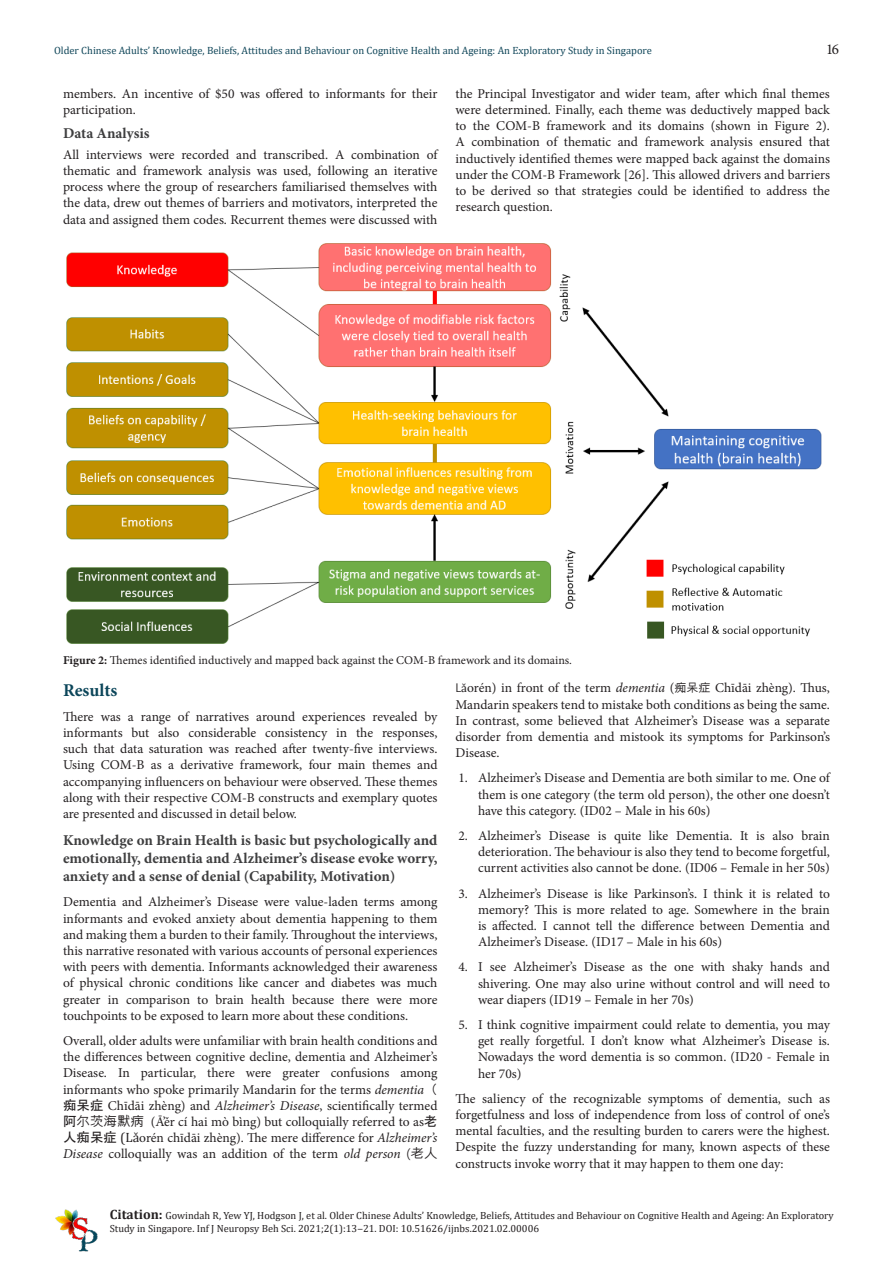
<style>
.page{position:relative;width:893px;height:1263px;background:#fff}
.page>*{position:absolute;margin:0;border:0;box-sizing:border-box;transform-origin:0 0}
.t1{font:700 18px "Minion Pro";color:#0c465a}
.List_Paragraph{font:700 15px/18px "Minion Pro";color:#3e3e3f;text-align:justify}
.t2{font:15px "Minion Pro";color:#231f20}
.t3{font:13.5px/16.2px "Minion Pro";color:#231f20;text-align:justify}
.t4{font:12px "Minion Pro";letter-spacing:-.005em;color:#231f20}
.t5{font:10.5px "Cambria";color:#11475a}
.t6{font:10.35px/12.5px "Cambria";color:#231f20}
.s1{font-weight:700}
.s2{font-style:italic}
.s3{font-family:"MS Gothic"}
.s4{font-family:"Malgun Gothic"}
.s5{font-family:"Cambria"}
.s6{font-family:"Malgun Gothic";font-size:12px}
.s7{font-family:"Cambria";font-size:12px}
.s8{font-weight:700;font-size:13.5px}
</style>
<div class="page">
<img style="left:55px;top:1209px;width:43px;height:43px">
<img style="left:66px;top:243px;width:756px;height:401px">
<p class="t5" style="left:54px;top:44px;width:599px">Older Chinese Adults’ Knowledge, Beliefs, Attitudes and Behaviour on Cognitive Health and Ageing: An Exploratory Study in Singapore</p>
<p class="t2" style="left:826px;top:39px;width:14px">16</p>
<p class="t3" style="left:63px;top:85px;width:376px">members. An incentive of $50 was offered to informants for their participation.</p>
<p class="List_Paragraph" style="left:63px;top:124px;width:88px">Data Analysis</p>
<p class="t3" style="left:63px;top:146px;width:376px">All interviews were recorded and transcribed. A combination of thematic and framework analysis was used, following an iterative process where the group of researchers familiarised themselves with the data, drew out themes of barriers and motivators, interpreted the data and assigned them codes. Recurrent themes were discussed with</p>
<p class="t3" style="left:455px;top:85px;width:376px">the Principal Investigator and wider team, after which final themes were determined. Finally, each theme was deductively mapped back to the COM-B framework and its domains (shown in Figure 2).<br>A combination of thematic and framework analysis ensured that inductively identified themes were mapped back against the domains under the COM-B Framework [26]. This allowed drivers and barriers to be derived so that strategies could be identified to address the research question.</p>
<p class="t4" style="left:63px;top:652px;width:510px"><span class="s1">Figure 2:</span> Themes identified inductively and mapped back against the COM-B framework and its domains.</p>
<p class="t1" style="left:63px;top:677px;width:56px">Results</p>
<p class="t3" style="left:63px;top:708px;width:376px">There was a range of narratives around experiences revealed by informants but also considerable consistency in the responses, such that data saturation was reached after twenty-five interviews.<br>Using COM-B as a derivative framework, four main themes and accompanying influencers on behaviour were observed. These themes along with their respective COM-B constructs and exemplary quotes are presented and discussed in detail below.</p>
<p class="List_Paragraph" style="left:63px;top:831px;width:376px">Knowledge on Brain Health is basic but psychologically and emotionally, dementia and Alzheimer’s disease evoke worry, anxiety and a sense of denial (Capability, Motivation)</p>
<p class="t3" style="left:63px;top:894px;width:376px">Dementia and Alzheimer’s Disease were value-laden terms among informants and evoked anxiety about dementia happening to them and making them a burden to their family. Throughout the interviews, this narrative resonated with various accounts of personal experiences with peers with dementia. Informants acknowledged their awareness of physical chronic conditions like cancer and diabetes was much greater in comparison to brain health because there were more touchpoints to be exposed to learn more about these conditions.</p>
<p class="t3" style="left:63px;top:1032px;width:376px">Overall, older adults were unfamiliar with brain health conditions and the differences between cognitive decline, dementia and Alzheimer’s Disease. In particular, there were greater confusions among informants who spoke primarily Mandarin for the terms <span class="s2">dementia</span><span class="s3">（痴呆症</span> Chīdāi zhèng) and <span class="s2">Alzheimer’s Disease</span>, scientifically termed<span class="s3">阿</span><span class="s4">尔茨海默病</span> (Ā’ěr cí hai mò bìng) but colloquially referred to as<span class="s3">老人痴呆症</span> <span class="s5">(Lǎ</span>orén chīdāi zhèng). The mere difference for <span class="s2">Alzheimer’s Disease</span> colloquially was an addition of the term <span class="s2">old person</span> <span class="s4">(老人</span></p>
<p class="t3" style="left:455px;top:680px;width:376px"><span class="s6">L</span><span class="s7">ǎ</span>orén) in front of the term <span class="s2">dementia</span> (<span class="s6">痴呆症</span> Chīdāi zhèng). Thus, Mandarin speakers tend to mistake both conditions as being the same.<br>In contrast, some believed that Alzheimer’s Disease was a separate disorder from dementia and mistook its symptoms for Parkinson’s Disease.</p>
<p class="t3" style="left:478px;top:770px;width:354px;text-indent:-20px">1. Alzheimer’s Disease and Dementia are both similar to me. One of them is one category (the term old person), the other one doesn’t have this category. (ID02 – Male in his 60s)</p>
<p class="t3" style="left:478px;top:828px;width:353px;text-indent:-20px">2. Alzheimer’s Disease is quite like Dementia. It is also brain deterioration. The behaviour is also they tend to become forgetful, current activities also cannot be done. (ID06 – Female in her 50s)</p>
<p class="t3" style="left:478px;top:885px;width:353px;text-indent:-20px">3. Alzheimer’s Disease is like Parkinson’s. I think it is related to memory? This is more related to age. Somewhere in the brain is affected. I cannot tell the difference between Dementia and Alzheimer’s Disease. (ID17 – Male in his 60s)</p>
<p class="t3" style="left:478px;top:959px;width:353px;text-indent:-20px">4. I see Alzheimer’s Disease as the one with shaky hands and shivering. One may also urine without control and will need to wear diapers (ID19 – Female in her 70s)</p>
<p class="t3" style="left:478px;top:1017px;width:353px;text-indent:-20px">5. I think cognitive impairment could relate to dementia, you may get really forgetful. I don’t know what Alzheimer’s Disease is.<br>Nowadays the word dementia is so common. (ID20 - Female in her 70s)</p>
<p class="t3" style="left:455px;top:1090px;width:376px">The saliency of the recognizable symptoms of dementia, such as forgetfulness and loss of independence from loss of control of one’s mental faculties, and the resulting burden to carers were the highest.<br>Despite the fuzzy understanding for many, known aspects of these constructs invoke worry that it may happen to them one day:</p>
<p class="t6" style="left:110px;top:1210px;width:726px"><span class="s8">Citation:</span> Gowindah R, Yew YJ, Hodgson J, et al. Older Chinese Adults’ Knowledge, Beliefs, Attitudes and Behaviour on Cognitive Health and Ageing: An Exploratory<br>Study in Singapore. Inf J Neuropsy Beh Sci. 2021;2(1):13‒21. DOI: 10.51626/ijnbs.2021.02.00006</p>
</div>
